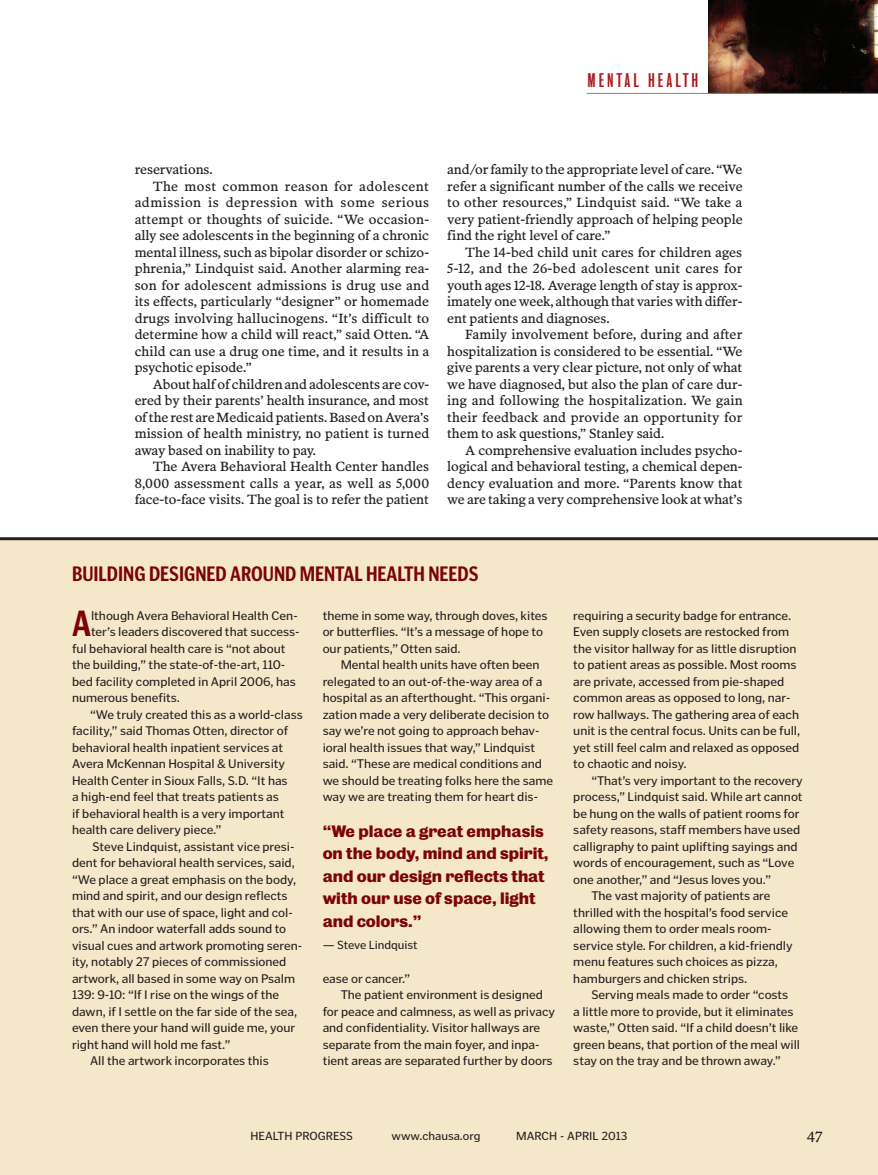
<style>
.page{position:relative;width:878px;height:1175px;background:#fff}
.page>*{position:absolute;margin:0;border:0;box-sizing:border-box;transform-origin:0 0}
._14-HP_SS_Sidebar_Te{font:700 36.6px "Poynter Gothic Text Cond";color:#7a0406}
._12-HP_SS_Sidebar_He{font:700 21px "Poynter Gothic Text Cond";color:#7a0406}
.t1{font:18px "Bureau Grot Comp";letter-spacing:.16em;color:#ae1a1e}
._11-HP_SS_Pull_Quote{font:700 15px/22.5px "Bureau Grot";letter-spacing:-.005em;color:#7a0406}
.t2{font:15px "Poynter OS Text Three L";color:#231f20}
._6-HP_SS_Text{font:13.5px/16.5px "Poynter OS Text Three L";letter-spacing:-.005em;color:#231f20;text-align:justify}
._14-HP_SS_Sidebar_Te-2{font:12.75px/16.5px "Poynter Gothic Text";letter-spacing:-.005em;color:#231f20}
._14-HP_SS_Sidebar_Te-3{font:12px "Poynter Gothic Text";color:#231f20}
</style>
<div class="page">
<div style="left:0;top:538px;width:878px;height:636px;background:#f5e8ca"></div>
<hr style="left:0;top:537px;width:878px;height:3px;background:#231f20">
<img style="left:708px;top:0;width:170px;height:93px">
<hr style="left:587px;top:93px;width:291px;height:1px;background:#808285">
<p class="t1" style="left:587px;top:70px;width:112px">MENTAL HEALTH</p>
<p class="_6-HP_SS_Text" style="left:135px;top:161px;width:79px">reservations.</p>
<p class="_6-HP_SS_Text" style="left:135px;top:178px;width:296px;text-indent:18px">The most common reason for adolescent admission is depression with some serious attempt or thoughts of suicide. “We occasion&shy;ally see adolescents in the beginning of a chronic mental illness, such as bipolar disorder or schizo&shy;phrenia,” Lindquist said. Another alarming rea&shy;son for adolescent admissions is drug use and its effects, particularly “designer” or homemade drugs involving hallucinogens. “It’s difficult to determine how a child will react,” said Otten. “A child can use a drug one time, and it results in a psychotic episode.”</p>
<p class="_6-HP_SS_Text" style="left:135px;top:376px;width:296px;text-indent:18px">About half of children and adolescents are cov&shy;ered by their parents’ health insurance, and most of the rest are Medicaid patients. Based on Avera’s mission of health ministry, no patient is turned away based on inability to pay.</p>
<p class="_6-HP_SS_Text" style="left:135px;top:458px;width:296px;text-indent:18px">The Avera Behavioral Health Center handles 8,000 assessment calls a year, as well as 5,000 face-to-face visits. The goal is to refer the patient</p>
<p class="_6-HP_SS_Text" style="left:447px;top:161px;width:297px">and/or family to the appropriate level of care. “We refer a significant number of the calls we receive to other resources,” Lindquist said. “We take a very patient-friendly approach of helping people find the right level of care.”</p>
<p class="_6-HP_SS_Text" style="left:447px;top:244px;width:297px;text-indent:18px">The 14-bed child unit cares for children ages 5-12, and the 26-bed adolescent unit cares for youth ages 12-18. Average length of stay is approx&shy;imately one week, although that varies with differ&shy;ent patients and diagnoses.</p>
<p class="_6-HP_SS_Text" style="left:447px;top:326px;width:297px;text-indent:18px">Family involvement before, during and after hospitalization is considered to be essential. “We give parents a very clear picture, not only of what we have diagnosed, but also the plan of care dur&shy;ing and following the hospitalization. We gain their feedback and provide an opportunity for them to ask questions,” Stanley said.</p>
<p class="_6-HP_SS_Text" style="left:447px;top:442px;width:297px;text-indent:18px">A comprehensive evaluation includes psycho&shy;logical and behavioral testing, a chemical depen&shy;dency evaluation and more. “Parents know that we are taking a very comprehensive look at what’s</p>
<p class="_12-HP_SS_Sidebar_He" style="left:72px;top:561px;width:408px">BUILDING DESIGNED AROUND MENTAL HEALTH NEEDS</p>
<p class="_14-HP_SS_Sidebar_Te" style="left:72px;top:602px;width:21px">A</p>
<p class="_14-HP_SS_Sidebar_Te-2" style="left:91px;top:607px;width:208px">lthough Avera Behavioral Health Cen-</p>
<p class="_14-HP_SS_Sidebar_Te-2" style="left:322px;top:607px;width:226px">theme in some way, through doves, kites or butterflies. “It’s a message of hope to our patients,” Otten said.</p>
<p class="_14-HP_SS_Sidebar_Te-2" style="left:322px;top:656px;width:232px;text-indent:18px">Mental health units have often been relegated to an out-of-the-way area of a hospital as an afterthought. “This organi&shy;zation made a very deliberate decision to say we’re not going to approach behav&shy;ioral health issues that way,” Lindquist said. “These are medical conditions and we should be treating folks here the same way we are treating them for heart dis-</p>
<p class="_14-HP_SS_Sidebar_Te-2" style="left:91px;top:623px;width:210px">ter’s leaders discovered that success-</p>
<p class="_14-HP_SS_Sidebar_Te-2" style="left:72px;top:640px;width:215px">ful behavioral health care is “not about</p>
<p class="_14-HP_SS_Sidebar_Te-2" style="left:72px;top:656px;width:215px">the building,” the state-of-the-art, 110-</p>
<p class="_14-HP_SS_Sidebar_Te-2" style="left:72px;top:673px;width:225px">bed facility completed in April 2006, has</p>
<p class="_14-HP_SS_Sidebar_Te-2" style="left:72px;top:689px;width:109px">numerous benefits.</p>
<p class="_14-HP_SS_Sidebar_Te-2" style="left:72px;top:706px;width:232px;text-indent:18px">“We truly created this as a world-class facility,” said Thomas Otten, director of behavioral health inpatient services at Avera McKennan Hospital &amp; University Health Center in Sioux Falls, S.D. “It has<br>a high-end feel that treats patients as<br>if behavioral health is a very important health care delivery piece.”</p>
<p class="_14-HP_SS_Sidebar_Te-2" style="left:72px;top:838px;width:232px;text-indent:20px">Steve Lindquist, assistant vice presi&shy;dent for behavioral health services, said, “We place a great emphasis on the body, mind and spirit, and our design reflects that with our use of space, light and col&shy;ors.” An indoor waterfall adds sound to visual cues and artwork promoting seren&shy;ity, notably 27 pieces of commissioned artwork, all based in some way on Psalm 139: 9-10: “If I rise on the wings of the dawn, if I settle on the far side of the sea, even there your hand will guide me, your right hand will hold me fast.”</p>
<p class="_14-HP_SS_Sidebar_Te-2" style="left:90px;top:1052px;width:180px">All the artwork incorporates this</p>
<p class="_11-HP_SS_Pull_Quote" style="left:322px;top:820px;width:227px">“We place a great emphasis on the body, mind and spirit, and our design reflects that with our use of space, light and colors.”</p>
<p class="_14-HP_SS_Sidebar_Te-3" style="left:322px;top:938px;width:96px">— Steve Lindquist</p>
<p class="_14-HP_SS_Sidebar_Te-2" style="left:322px;top:970px;width:89px">ease or cancer.”</p>
<p class="_14-HP_SS_Sidebar_Te-2" style="left:322px;top:986px;width:234px;text-indent:18px">The patient environment is designed for peace and calmness, as well as privacy and confidentiality. Visitor hallways are separate from the main foyer, and inpa&shy;tient areas are separated further by doors</p>
<p class="_14-HP_SS_Sidebar_Te-2" style="left:573px;top:607px;width:228px">requiring a security badge for entrance.<br>Even supply closets are restocked from the visitor hallway for as little disruption to patient areas as possible. Most rooms are private, accessed from pie-shaped common areas as opposed to long, nar&shy;row hallways. The gathering area of each unit is the central focus. Units can be full, yet still feel calm and relaxed as opposed to chaotic and noisy.</p>
<p class="_14-HP_SS_Sidebar_Te-2" style="left:573px;top:772px;width:231px;text-indent:18px">“That’s very important to the recovery process,” Lindquist said. While art cannot be hung on the walls of patient rooms for safety reasons, staff members have used calligraphy to paint uplifting sayings and words of encouragement, such as “Love one another,” and “Jesus loves you.”</p>
<p class="_14-HP_SS_Sidebar_Te-2" style="left:573px;top:887px;width:221px;text-indent:18px">The vast majority of patients are thrilled with the hospital’s food service allowing them to order meals room&shy;service style. For children, a kid-friendly menu features such choices as pizza, hamburgers and chicken strips.</p>
<p class="_14-HP_SS_Sidebar_Te-2" style="left:573px;top:986px;width:228px;text-indent:18px">Serving meals made to order “costs<br>a little more to provide, but it eliminates waste,” Otten said. “If a child doesn’t like green beans, that portion of the meal will stay on the tray and be thrown away.”</p>
<p class="_14-HP_SS_Sidebar_Te-3" style="left:250px;top:1128px;width:104px">HEALTH PROGRESS</p>
<p class="_14-HP_SS_Sidebar_Te-3" style="left:391px;top:1128px;width:90px">www.chausa.org</p>
<p class="_14-HP_SS_Sidebar_Te-3" style="left:516px;top:1128px;width:113px">MARCH - APRIL 2013</p>
<p class="t2" style="left:807px;top:1128px;width:17px">47</p>
</div>
